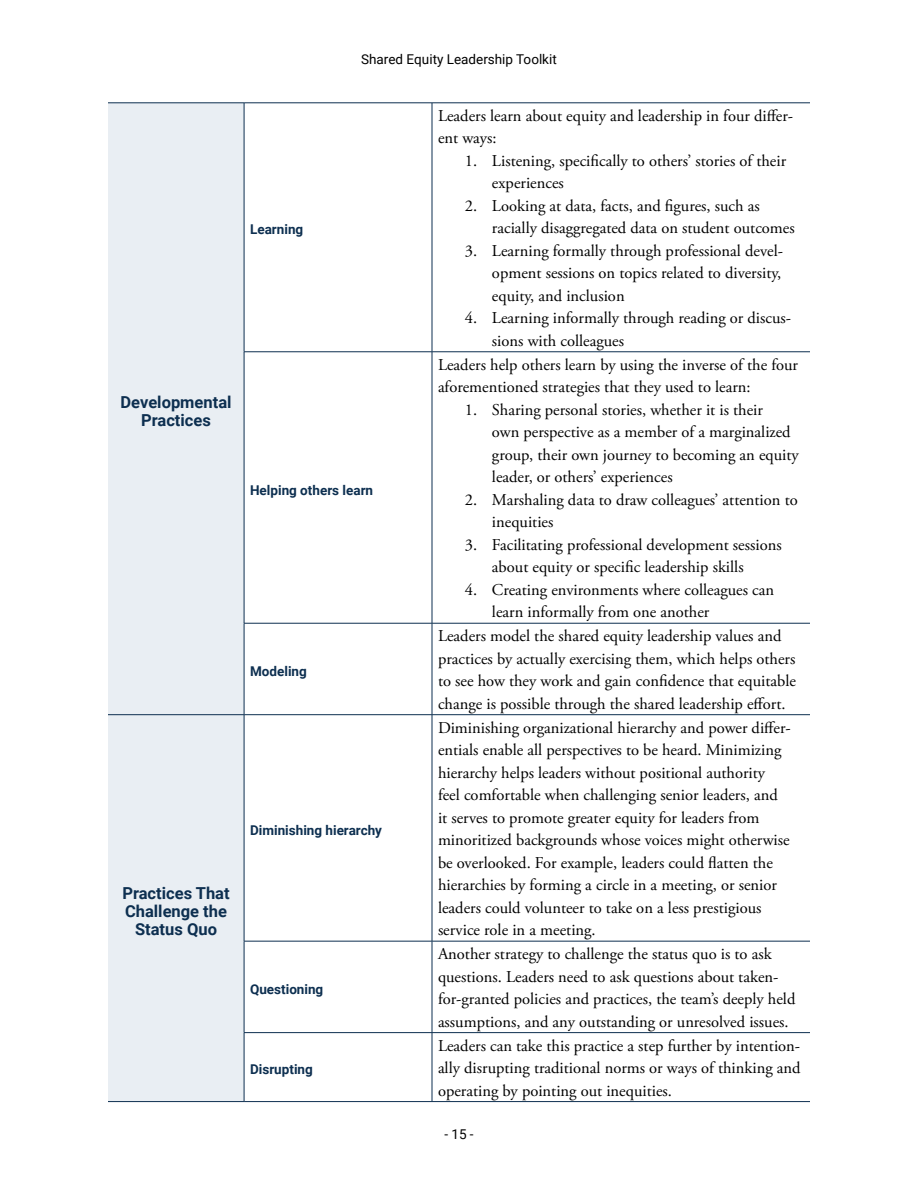
<style>
.page{position:relative;width:918px;height:1188px;background:#fff}
.page>*{position:absolute;margin:0;border:0;box-sizing:border-box;transform-origin:0 0}
.t1{font:16.5px/22.5px "Adobe Garamond Pro";color:#000}
.t2{font:700 16.5px/18px "Roboto";color:#0d2f50;text-align:center}
.t3{font:700 13.5px "Roboto";color:#0d2f50}
.t4{font:13.5px "Roboto";color:#000}
</style>
<div class="page">
<div style="left:108px;top:104px;width:136px;height:997px;background:#e9eef3"></div>
<hr style="left:108px;top:103px;width:136px;height:1px;background:#0d2f50">
<hr style="left:244px;top:103px;width:188px;height:1px;background:#0d2f50">
<hr style="left:244px;top:103px;width:1px;height:249px;background:#0d2f50">
<hr style="left:432px;top:103px;width:378px;height:1px;background:#0d2f50">
<hr style="left:432px;top:103px;width:1px;height:249px;background:#0d2f50">
<hr style="left:244px;top:352px;width:188px;height:1px;background:#0d2f50">
<hr style="left:244px;top:352px;width:1px;height:271px;background:#0d2f50">
<hr style="left:432px;top:352px;width:378px;height:1px;background:#0d2f50">
<hr style="left:432px;top:352px;width:1px;height:271px;background:#0d2f50">
<hr style="left:244px;top:623px;width:188px;height:1px;background:#0d2f50">
<hr style="left:244px;top:623px;width:1px;height:92px;background:#0d2f50">
<hr style="left:432px;top:623px;width:378px;height:1px;background:#0d2f50">
<hr style="left:432px;top:623px;width:1px;height:92px;background:#0d2f50">
<hr style="left:108px;top:714px;width:136px;height:1px;background:#0d2f50">
<hr style="left:244px;top:714px;width:188px;height:1px;background:#0d2f50">
<hr style="left:244px;top:715px;width:1px;height:226px;background:#0d2f50">
<hr style="left:432px;top:714px;width:378px;height:1px;background:#0d2f50">
<hr style="left:432px;top:715px;width:1px;height:226px;background:#0d2f50">
<hr style="left:244px;top:941px;width:188px;height:1px;background:#0d2f50">
<hr style="left:244px;top:941px;width:1px;height:91px;background:#0d2f50">
<hr style="left:432px;top:941px;width:378px;height:1px;background:#0d2f50">
<hr style="left:432px;top:941px;width:1px;height:91px;background:#0d2f50">
<hr style="left:244px;top:1032px;width:188px;height:1px;background:#0d2f50">
<hr style="left:244px;top:1033px;width:1px;height:68px;background:#0d2f50">
<hr style="left:432px;top:1032px;width:378px;height:1px;background:#0d2f50">
<hr style="left:432px;top:1033px;width:1px;height:68px;background:#0d2f50">
<hr style="left:108px;top:1101px;width:136px;height:1px;background:#0d2f50">
<hr style="left:244px;top:1101px;width:188px;height:1px;background:#0d2f50">
<hr style="left:432px;top:1101px;width:378px;height:1px;background:#0d2f50">
<p class="t2" style="left:121px;top:393px;width:113px">Developmental<br>Practices</p>
<p class="t2" style="left:122px;top:883px;width:109px">Practices That<br>Challenge the<br>Status Quo</p>
<p class="t3" style="left:250px;top:220px;width:55px">Learning</p>
<p class="t4" style="left:361px;top:50px;width:197px">Shared Equity Leadership Toolkit</p>
<p class="t1" style="left:438px;top:105px;width:357px">Leaders learn about equity and leadership in four differ&shy;ent ways:</p>
<p class="t1" style="left:492px;top:150px;width:296px;text-indent:-27px">1. Listening, specifically to others’ stories of their experiences</p>
<p class="t1" style="left:492px;top:195px;width:304px;text-indent:-27px">2. Looking at data, facts, and figures, such as racially disaggregated data on student outcomes</p>
<p class="t1" style="left:492px;top:240px;width:293px;text-align:justify;text-indent:-27px">3. Learning formally through professional devel&shy;opment sessions on topics related to diversity, equity, and inclusion</p>
<p class="t1" style="left:492px;top:307px;width:301px;text-indent:-27px">4. Learning informally through reading or discus&shy;sions with colleagues</p>
<p class="t3" style="left:250px;top:480px;width:125px">Helping others learn</p>
<p class="t3" style="left:250px;top:662px;width:58px">Modeling</p>
<p class="t3" style="left:250px;top:821px;width:134px">Diminishing hierarchy</p>
<p class="t3" style="left:250px;top:980px;width:75px">Questioning</p>
<p class="t3" style="left:250px;top:1060px;width:64px">Disrupting</p>
<p class="t1" style="left:438px;top:354px;width:362px">Leaders help others learn by using the inverse of the four aforementioned strategies that they used to learn:</p>
<p class="t1" style="left:492px;top:399px;width:308px;text-indent:-27px">1. Sharing personal stories, whether it is their<br>own perspective as a member of a marginalized group, their own journey to becoming an equity leader, or others’ experiences</p>
<p class="t1" style="left:492px;top:489px;width:307px;text-indent:-27px">2. Marshaling data to draw colleagues’ attention to inequities</p>
<p class="t1" style="left:492px;top:534px;width:291px;text-indent:-27px">3. Facilitating professional development sessions about equity or specific leadership skills</p>
<p class="t1" style="left:492px;top:579px;width:284px;text-indent:-27px">4. Creating environments where colleagues can learn informally from one another</p>
<p class="t1" style="left:438px;top:625px;width:359px">Leaders model the shared equity leadership values and practices by actually exercising them, which helps others to see how they work and gain confidence that equitable change is possible through the shared leadership effort.</p>
<p class="t1" style="left:438px;top:717px;width:354px">Diminishing organizational hierarchy and power differ&shy;entials enable all perspectives to be heard. Minimizing hierarchy helps leaders without positional authority feel comfortable when challenging senior leaders, and it serves to promote greater equity for leaders from minoritized backgrounds whose voices might otherwise be overlooked. For example, leaders could flatten the hierarchies by forming a circle in a meeting, or senior leaders could volunteer to take on a less prestigious service role in a meeting.</p>
<p class="t1" style="left:438px;top:943px;width:359px">Another strategy to challenge the status quo is to ask questions. Leaders need to ask questions about taken&shy;for-granted policies and practices, the team’s deeply held assumptions, and any outstanding or unresolved issues.</p>
<p class="t1" style="left:438px;top:1035px;width:364px;text-align:justify">Leaders can take this practice a step further by intention&shy;ally disrupting traditional norms or ways of thinking and operating by pointing out inequities.</p>
<p class="t4" style="left:444px;top:1125px;width:31px">- 15 -</p>
</div>
